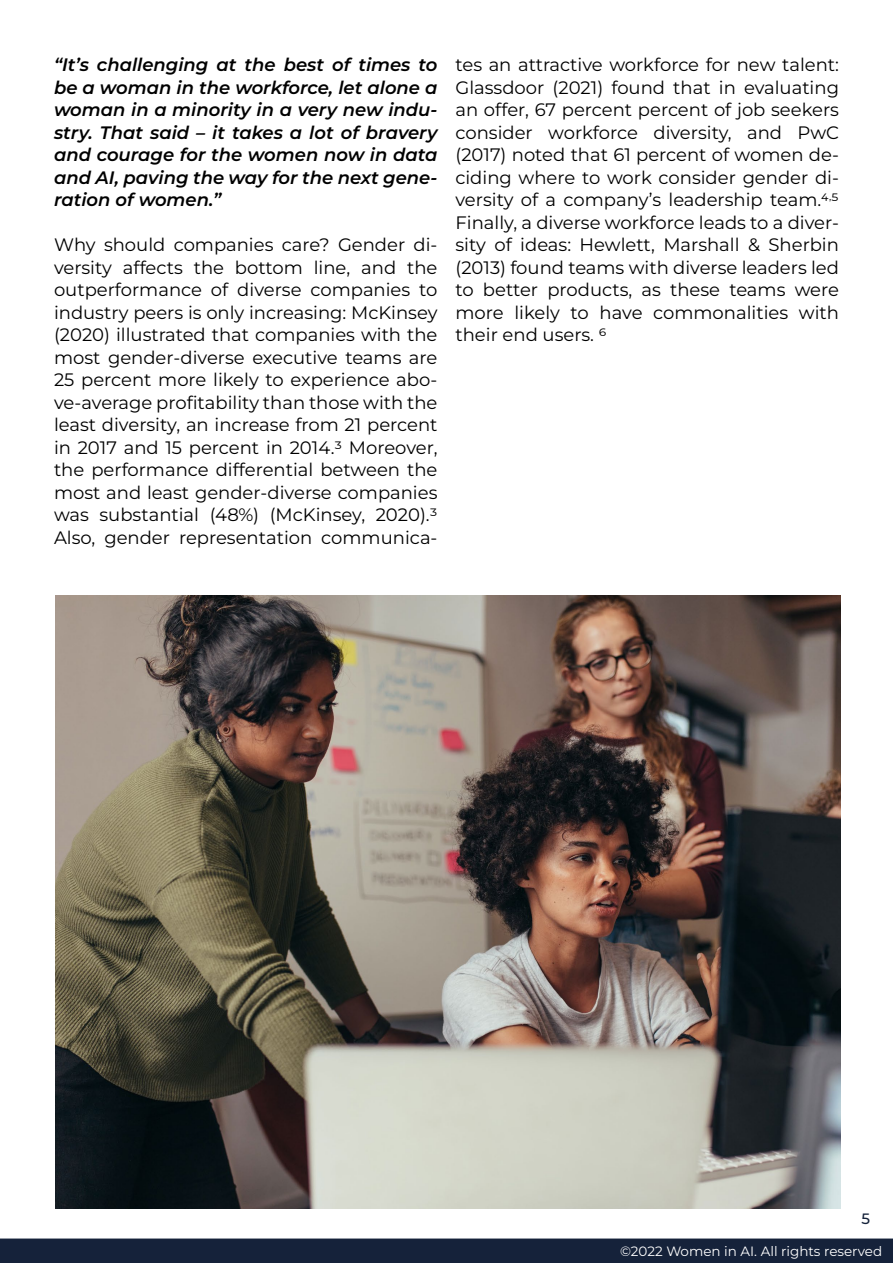
<style>
.page{position:relative;width:893px;height:1263px;background:#fff}
.page>*{position:absolute;margin:0;border:0;box-sizing:border-box;transform-origin:0 0}
.t1{font:100 18px/22.5px "Montserrat";color:#000;text-align:justify}
.t2{font:italic 100 18px/22.5px "Montserrat";color:#000;text-align:justify}
.t3{font:100 15px "Montserrat";color:#15223a}
.t4{font:100 13.5px "Montserrat";color:#fff}
</style>
<div class="page">
<div style="left:0;top:1238px;width:893px;height:25px;background:#15223a"></div>
<img style="left:56px;top:595px;width:784px;height:614px">
<p class="t2" style="left:54px;top:53px;width:385px">“It’s challenging at the best of times to be a woman in the workforce, let alone a woman in a minority in a very new indu&shy;stry. That said – it takes a lot of bravery and courage for the women now in data and AI, paving the way for the next gene&shy;ration of women.”</p>
<p class="t1" style="left:54px;top:233px;width:385px">Why should companies care? Gender di&shy;versity affects the bottom line, and the outperformance of diverse companies to industry peers is only increasing: McKinsey (2020) illustrated that companies with the most gender-diverse executive teams are 25 percent more likely to experience abo&shy;ve-average profitability than those with the least diversity, an increase from 21 percent in 2017 and 15 percent in 2014.3 Moreover, the performance differential between the most and least gender-diverse companies was substantial (48%) (McKinsey, 2020).3<br>Also, gender representation communica-</p>
<p class="t1" style="left:455px;top:53px;width:385px">tes an attractive workforce for new talent:<br>Glassdoor (2021) found that in evaluating an offer, 67 percent percent of job seekers consider workforce diversity, and PwC (2017) noted that 61 percent of women de&shy;ciding where to work consider gender di&shy;versity of a company’s leadership team.4<sup>,</sup>5<br>Finally, a diverse workforce leads to a diver&shy;sity of ideas: Hewlett, Marshall &amp; Sherbin (2013) found teams with diverse leaders led to better products, as these teams were more likely to have commonalities with their end users. 6</p>
<p class="t3" style="left:862px;top:1208px;width:10px">5</p>
<p class="t4" style="left:620px;top:1242px;width:264px">©2022 Women in AI. All rights reserved</p>
</div>
